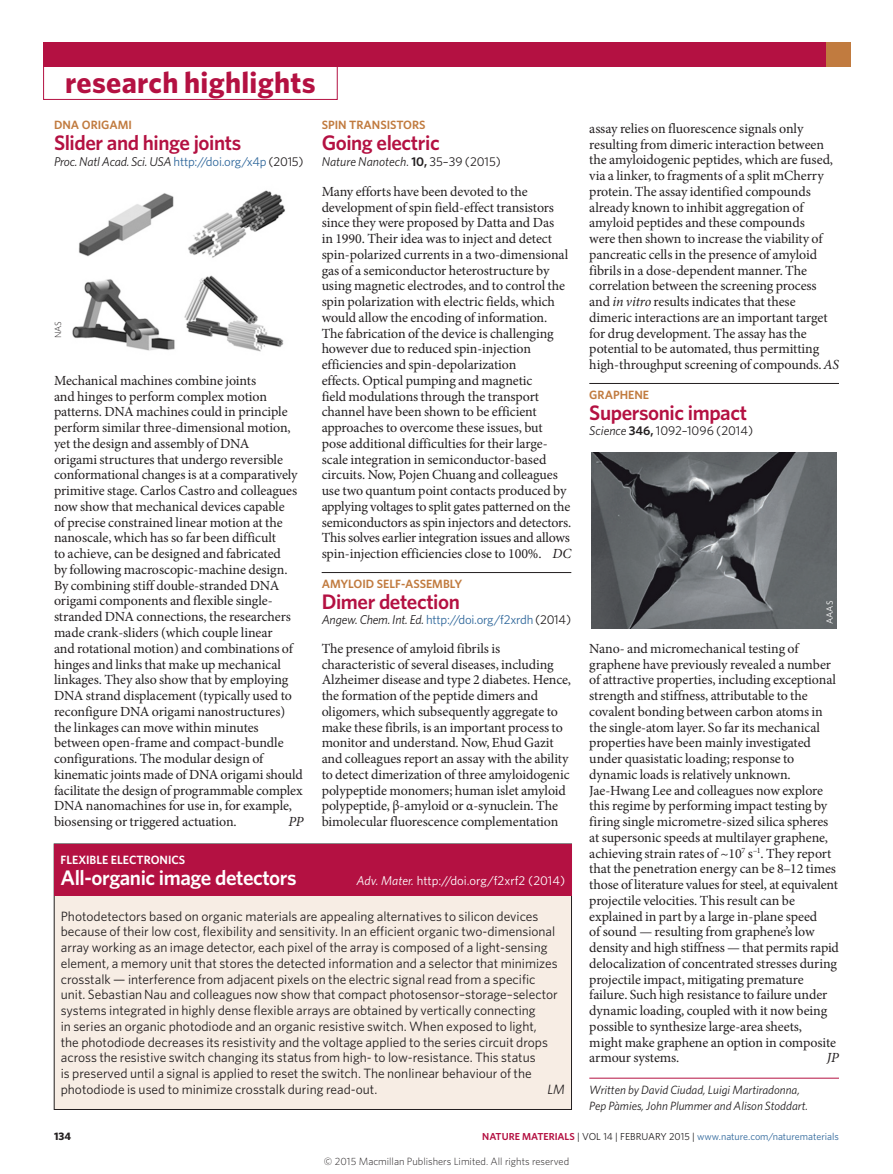
<style>
.page{position:relative;width:893px;height:1174px;background:#fff}
.page>*{position:absolute;margin:0;border:0;box-sizing:border-box;transform-origin:0 0}
.t1{font:700 30px "Whitney";letter-spacing:.01em;color:#b41142}
.Title{font:600 21px "Whitney";letter-spacing:-.02em;color:#b41142}
.RH_box_title{font:600 21px "Whitney";letter-spacing:-.02em;color:#fff}
.Body_first{font:13.95px/15.8px "Minion Pro";letter-spacing:-.005em;color:#231f20}
.Body_first-2{font:italic 13.95px "Minion Pro";color:#231f20}
.Box_body_first{font:13.5px/15.8px "Whitney";color:#231f20}
.Box_body_first-2{font:italic 13.5px "Whitney";color:#231f20}
.Journal_DOI_ref{font:italic 12.75px "Whitney";letter-spacing:-.015em;color:#231f20}
.Journal_DOI_ref-2{font:12.75px "Whitney";letter-spacing:-.015em;color:#2f679b}
.RH_box_title-2{font:12.75px "Whitney";color:#fff}
.Journal_DOI_ref-3{font:12.75px "Whitney";color:#231f20}
.Author_information{font:italic 12px/15.8px "Whitney";color:#231f20}
.Subject_w_rule{font:600 12px "Whitney";color:#c17b3f}
.Subject{font:600 12px "Whitney";color:#c17b3f}
.Subject-2{font:600 12px "Whitney";color:#fff}
.t2{font:700 10.8px "Whitney";color:#231f20}
.t3{font:300 10.5px "Whitney";color:#231f20}
.t4{font:10.2px "Whitney";color:#2f679b}
.Picture_credit{font:9px "Whitney";color:#fff}
.Picture_credit-2{font:300 9px "Whitney";color:#231f20}
.s1{font-style:normal;color:#2f679b}
.s2{font-style:normal}
.s3{font-weight:600;font-style:normal}
.s4{font-style:italic}
.s5{font-style:italic;color:#231f20}
.s6{color:#231f20}
.s7{font-weight:600}
.s8{font-weight:600;color:#b41142}
</style>
<div class="page">
<div style="left:43px;top:66px;width:295px;height:34px;border:1px solid #b41142"></div>
<div style="left:43px;top:43px;width:806px;height:24px;background:#b41142"></div>
<div style="left:826px;top:43px;width:24px;height:24px;background:#c17b3f"></div>
<hr style="left:322px;top:572px;width:249px;height:1px;background:#231f20">
<hr style="left:589px;top:383px;width:250px;height:1px;background:#231f20">
<hr style="left:589px;top:1078px;width:250px;height:1px;background:#b41142">
<div style="left:54px;top:844px;width:517px;height:265px;background:#f7ede4"></div>
<div style="left:54px;top:844px;width:517px;height:52px;background:#b41142"></div>
<img style="left:72px;top:190px;width:213px;height:162px">
<img style="left:592px;top:453px;width:245px;height:175px">
<h1 class="t1" style="left:65px;top:62px;width:252px">research highlights</h1>
<p class="Subject" style="left:54px;top:117px;width:80px">DNA ORIGAMI</p>
<p class="Title" style="left:54px;top:129px;width:189px">Slider and hinge joints</p>
<p class="Journal_DOI_ref" style="left:54px;top:153px;width:251px">Proc. Natl Acad. Sci. USA <span class="s1">http://doi.org/x4p</span> <span class="s2">(2015)</span></p>
<p class="Subject" style="left:322px;top:117px;width:105px">SPIN TRANSISTORS</p>
<p class="Title" style="left:322px;top:129px;width:120px">Going electric</p>
<p class="Journal_DOI_ref" style="left:322px;top:153px;width:181px">Nature Nanotech<span class="s2">.</span> <span class="s3">10,</span> <span class="s2">35–39 (2015)</span></p>
<p class="Body_first" style="left:322px;top:183px;width:251px">Many efforts have been devoted to the development of spin field-effect transistors since they were proposed by Datta and Das<br>in 1990. Their idea was to inject and detect spin-polarized currents in a two-dimensional gas of a semiconductor heterostructure by using magnetic electrodes, and to control the spin polarization with electric fields, which would allow the encoding of information.<br>The fabrication of the device is challenging however due to reduced spin-injection efficiencies and spin-depolarization<br>effects. Optical pumping and magnetic<br>field modulations through the transport channel have been shown to be efficient approaches to overcome these issues, but pose additional difficulties for their large&shy;scale integration in semiconductor-based circuits. Now, Pojen Chuang and colleagues use two quantum point contacts produced by applying voltages to split gates patterned on the semiconductors as spin injectors and detectors.<br>This solves earlier integration issues and allows spin-injection efficiencies close to 100%. <span class="s4">DC</span></p>
<p class="Subject_w_rule" style="left:322px;top:575px;width:142px">AMYLOID SELF-ASSEMBLY</p>
<p class="Title" style="left:322px;top:587px;width:140px">Dimer detection</p>
<p class="Journal_DOI_ref-2" style="left:322px;top:611px;width:251px"><span class="s5">Angew. Chem. Int. Ed.</span> http://doi.org/f2xrdh <span class="s6">(2014)</span></p>
<p class="Body_first" style="left:322px;top:640px;width:251px">The presence of amyloid fibrils is characteristic of several diseases, including Alzheimer disease and type 2 diabetes. Hence, the formation of the peptide dimers and oligomers, which subsequently aggregate to make these fibrils, is an important process to monitor and understand. Now, Ehud Gazit and colleagues report an assay with the ability to detect dimerization of three amyloidogenic polypeptide monomers; human islet amyloid polypeptide, β-amyloid or α-synuclein. The bimolecular fluorescence complementation</p>
<p class="Picture_credit-2" style="left:52px;top:338px;width:19px;rotate:-90deg">NAS</p>
<p class="Body_first" style="left:54px;top:372px;width:250px">Mechanical machines combine joints<br>and hinges to perform complex motion patterns. DNA machines could in principle perform similar three-dimensional motion, yet the design and assembly of DNA<br>origami structures that undergo reversible conformational changes is at a comparatively primitive stage. Carlos Castro and colleagues now show that mechanical devices capable<br>of precise constrained linear motion at the nanoscale, which has so far been difficult<br>to achieve, can be designed and fabricated<br>by following macroscopic-machine design.<br>By combining stiff double-stranded DNA origami components and flexible single&shy;stranded DNA connections, the researchers made crank-sliders (which couple linear<br>and rotational motion) and combinations of hinges and links that make up mechanical linkages. They also show that by employing DNA strand displacement (typically used to reconfigure DNA origami nanostructures) the linkages can move within minutes between open-frame and compact-bundle configurations. The modular design of kinematic joints made of DNA origami should facilitate the design of programmable complex DNA nanomachines for use in, for example, biosensing or triggered actuation.</p>
<p class="Body_first-2" style="left:288px;top:813px;width:17px">PP</p>
<p class="Subject-2" style="left:61px;top:852px;width:126px">FLEXIBLE ELECTRONICS</p>
<p class="RH_box_title" style="left:61px;top:864px;width:237px">All-organic image detectors</p>
<p class="RH_box_title-2" style="left:356px;top:872px;width:210px"><span class="s4">Adv. Mater.</span> http://doi.org/f2xrf2 (2014)</p>
<p class="Box_body_first" style="left:61px;top:907px;width:498px">Photodetectors based on organic materials are appealing alternatives to silicon devices because of their low cost, flexibility and sensitivity. In an efficient organic two-dimensional array working as an image detector, each pixel of the array is composed of a light-sensing element, a memory unit that stores the detected information and a selector that minimizes crosstalk — interference from adjacent pixels on the electric signal read from a specific unit. Sebastian Nau and colleagues now show that compact photosensor–storage–selector systems integrated in highly dense flexible arrays are obtained by vertically connecting<br>in series an organic photodiode and an organic resistive switch. When exposed to light, the photodiode decreases its resistivity and the voltage applied to the series circuit drops across the resistive switch changing its status from high- to low-resistance. This status<br>is preserved until a signal is applied to reset the switch. The nonlinear behaviour of the photodiode is used to minimize crosstalk during read-out.</p>
<p class="Box_body_first-2" style="left:547px;top:1080px;width:19px">LM</p>
<p class="Body_first" style="left:589px;top:120px;width:251px">assay relies on fluorescence signals only resulting from dimeric interaction between the amyloidogenic peptides, which are fused, via a linker, to fragments of a split mCherry protein. The assay identified compounds already known to inhibit aggregation of amyloid peptides and these compounds<br>were then shown to increase the viability of pancreatic cells in the presence of amyloid fibrils in a dose-dependent manner. The correlation between the screening process and <span class="s4">in vitro</span> results indicates that these dimeric interactions are an important target for drug development. The assay has the potential to be automated, thus permitting high-throughput screening of compounds.<span class="s4">AS</span></p>
<p class="Subject_w_rule" style="left:589px;top:386px;width:61px">GRAPHENE</p>
<p class="Title" style="left:589px;top:398px;width:159px">Supersonic impact</p>
<p class="Journal_DOI_ref-3" style="left:589px;top:422px;width:165px"><span class="s4">Science</span> <span class="s7">346,</span> 1092–1096 (2014)</p>
<p class="Picture_credit" style="left:824px;top:624px;width:25px;rotate:-90deg">AAAS</p>
<p class="Body_first" style="left:589px;top:640px;width:251px">Nano- and micromechanical testing of graphene have previously revealed a number of attractive properties, including exceptional strength and stiffness, attributable to the covalent bonding between carbon atoms in the single-atom layer. So far its mechanical properties have been mainly investigated under quasistatic loading; response to dynamic loads is relatively unknown.<br>Jae-Hwang Lee and colleagues now explore this regime by performing impact testing by firing single micrometre-sized silica spheres at supersonic speeds at multilayer graphene, achieving strain rates of ~10<sup>7</sup> s<sup>–1</sup>. They report that the penetration energy can be 8–12 times those of literature values for steel, at equivalent projectile velocities. This result can be explained in part by a large in-plane speed<br>of sound — resulting from graphene’s low density and high stiffness — that permits rapid delocalization of concentrated stresses during projectile impact, mitigating premature failure. Such high resistance to failure under dynamic loading, coupled with it now being possible to synthesize large-area sheets,<br>might make graphene an option in composite armour systems.</p>
<p class="Body_first-2" style="left:827px;top:1049px;width:14px">JP</p>
<p class="Author_information" style="left:589px;top:1081px;width:220px">Written by David Ciudad, Luigi Martiradonna,<br>Pep Pàmies, John Plummer and Alison Stoddart.</p>
<p class="t2" style="left:54px;top:1129px;width:18px">134</p>
<p class="t4" style="left:482px;top:1129px;width:358px"><span class="s8">NATURE MATERIALS</span> <span class="s6">| VOL 14 | FEBRUARY 2015 |</span> www.nature.com/naturematerials</p>
<p class="t3" style="left:324px;top:1154px;width:247px">© 2015 Macmillan Publishers Limited. All rights reserved</p>
</div>
